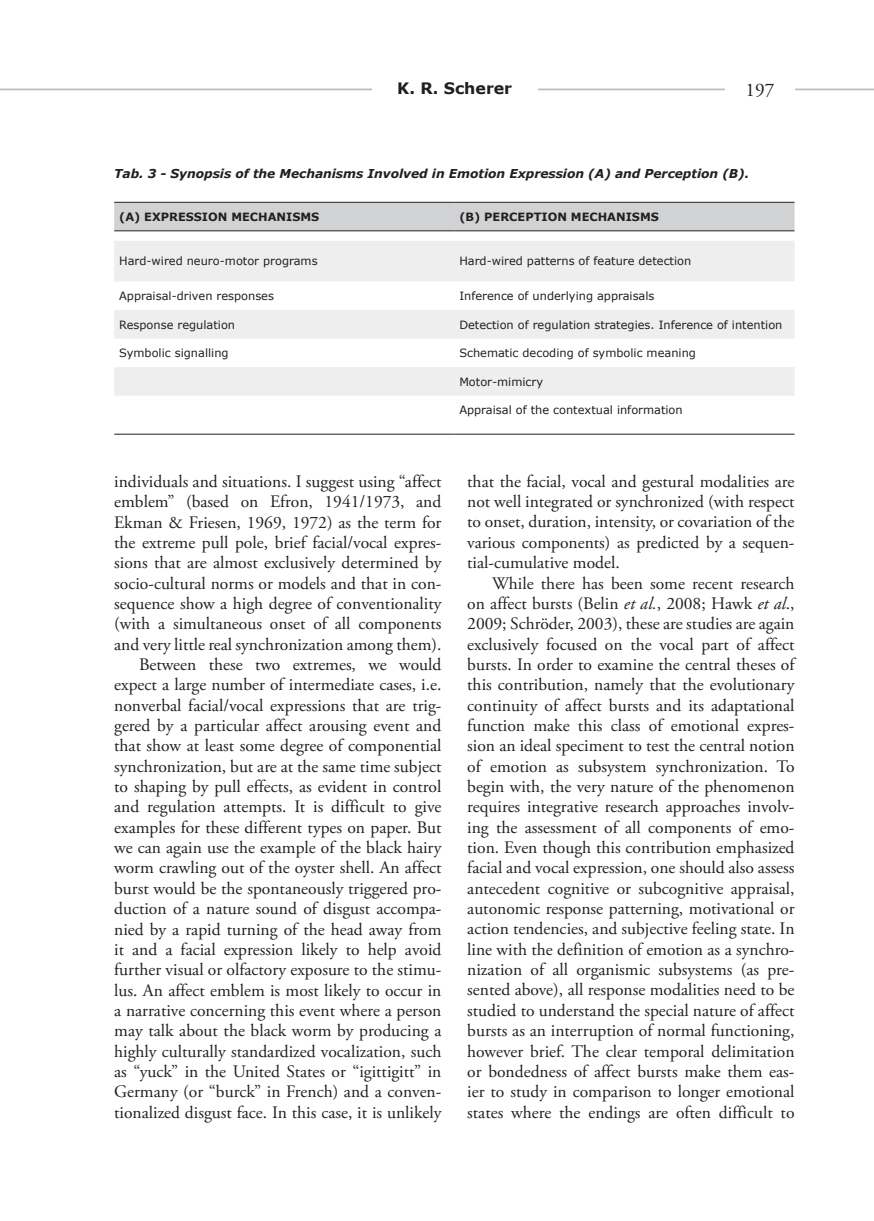
<style>
.page{position:relative;width:874px;height:1221px;background:#fff}
.page>*{position:absolute;margin:0;border:0;box-sizing:border-box;transform-origin:0 0}
.t1{font:19.25px "Adobe Garamond Pro";color:#231f20}
.t2{font:17.5px/20.3px "Adobe Garamond Pro";color:#231f20;text-align:justify}
.t3{font:700 15.75px "Verdana";color:#231f20}
.t4{font:italic 700 12.25px "Verdana";letter-spacing:-.005em;color:#231f20}
.t5{font:11.38px "Verdana";color:#231f20}
.t6{font:700 11.38px "Verdana";color:#231f20}
.s1{font-style:italic}
</style>
<div class="page">
<hr style="left:15px;top:89px;width:858px;height:1px;background:#231f20">
<div style="left:724px;top:80px;width:70px;height:18px;background:#fff"></div>
<svg style="left:0;top:89px;width:15px;height:1px"></svg>
<div style="left:372px;top:75px;width:165px;height:27px;background:#fff"></div>
<div style="left:114px;top:203px;width:680px;height:27px;background:#d1d2d4"></div>
<svg style="left:114px;top:231px;width:680px;height:165px"></svg>
<svg style="left:114px;top:241px;width:680px;height:154px;fill:#eeeeef"></svg>
<hr style="left:114px;top:433px;width:340px;height:1px;background:#231f20">
<hr style="left:454px;top:433px;width:340px;height:1px;background:#231f20">
<hr style="left:114px;top:202px;width:340px;height:1px;background:#231f20">
<hr style="left:454px;top:202px;width:340px;height:1px;background:#231f20">
<hr style="left:114px;top:230px;width:340px;height:1px;background:#231f20">
<hr style="left:454px;top:230px;width:340px;height:1px;background:#231f20">
<p class="t3" style="left:397px;top:78px;width:116px">K. R. SCHERER</p>
<p class="t1" style="left:745px;top:79px;width:30px">197</p>
<p class="t4" style="left:114px;top:165px;width:636px">Tab. 3 - Synopsis of the Mechanisms Involved in Emotion Expression (A) and Perception (B).</p>
<p class="t6" style="left:119px;top:209px;width:42px">(A) EXPRESSIO</p>
<p class="t6" style="left:218px;top:209px;width:34px">N MECHA</p>
<p class="t6" style="left:276px;top:209px;width:19px">NISMS</p>
<p class="t6" style="left:459px;top:209px;width:43px">(B) PERCEPTIO</p>
<p class="t6" style="left:557px;top:209px;width:34px">N MECHA</p>
<p class="t6" style="left:615px;top:209px;width:19px">NISMS</p>
<p class="t5" style="left:119px;top:253px;width:200px">Hard-wired neuro-motor programs</p>
<p class="t5" style="left:459px;top:253px;width:233px">Hard-wired patterns of feature detection</p>
<p class="t5" style="left:119px;top:288px;width:156px">Appraisal-driven responses</p>
<p class="t5" style="left:459px;top:288px;width:196px">Inference of underlying appraisals</p>
<p class="t5" style="left:119px;top:317px;width:117px">Response regulation</p>
<p class="t5" style="left:459px;top:317px;width:324px">Detection of regulation strategies. Inference of intention</p>
<p class="t5" style="left:119px;top:345px;width:111px">Symbolic signalling</p>
<p class="t5" style="left:459px;top:345px;width:238px">Schematic decoding of symbolic meaning</p>
<p class="t5" style="left:459px;top:374px;width:85px">Motor-mimicry</p>
<p class="t5" style="left:459px;top:402px;width:225px">Appraisal of the contextual information</p>
<p class="t2" style="left:114px;top:472px;width:328px;text-align:right">individuals and situations. I suggest using “affect emblem” (based on Efron, 1941/1973, and Ekman &amp; Friesen, 1969, 1972) as the term for the extreme pull pole, brief facial/vocal expres&shy;sions that are almost exclusively determined by socio-cultural norms or models and that in con&shy;sequence show a high degree of conventionality (with a simultaneous onset of all components and very little real synchronization among them).<br>Between these two extremes, we would expect a large number of intermediate cases, i.e. nonverbal facial/vocal expressions that are trig&shy;gered by a particular affect arousing event and that show at least some degree of componential synchronization, but are at the same time subject to shaping by pull effects, as evident in control and regulation attempts. It is difficult to give examples for these different types on paper. But we can again use the example of the black hairy worm crawling out of the oyster shell. An affect burst would be the spontaneously triggered pro&shy;duction of a nature sound of disgust accompa&shy;nied by a rapid turning of the head away from it and a facial expression likely to help avoid further visual or olfactory exposure to the stimu&shy;lus. An affect emblem is most likely to occur in a narrative concerning this event where a person may talk about the black worm by producing a highly culturally standardized vocalization, such as “yuck” in the United States or “igittigitt” in Germany (or “burck” in French) and a conven&shy;tionalized disgust face. In this case, it is unlikely</p>
<p class="t2" style="left:467px;top:471px;width:328px">that the facial, vocal and gestural modalities are not well integrated or synchronized (with respect to onset, duration, intensity, or covariation of the various components) as predicted by a sequen&shy;tial-cumulative model.</p>
<p class="t2" style="left:467px;top:573px;width:328px;text-indent:25px">While there has been some recent research on affect bursts (Belin <span class="s1">et al.</span>, 2008; Hawk <span class="s1">et al</span>., 2009; Schröder, 2003), these are studies are again exclusively focused on the vocal part of affect bursts. In order to examine the central theses of this contribution, namely that the evolutionary continuity of affect bursts and its adaptational function make this class of emotional expres&shy;sion an ideal speciment to test the central notion of emotion as subsystem synchronization. To begin with, the very nature of the phenomenon requires integrative research approaches involv&shy;ing the assessment of all components of emo&shy;tion. Even though this contribution emphasized facial and vocal expression, one should also assess antecedent cognitive or subcognitive appraisal, autonomic response patterning, motivational or action tendencies, and subjective feeling state. In line with the definition of emotion as a synchro&shy;nization of all organismic subsystems (as pre&shy;sented above), all response modalities need to be studied to understand the special nature of affect bursts as an interruption of normal functioning, however brief. The clear temporal delimitation or bondedness of affect bursts make them eas&shy;ier to study in comparison to longer emotional states where the endings are often difficult to</p>
</div>
